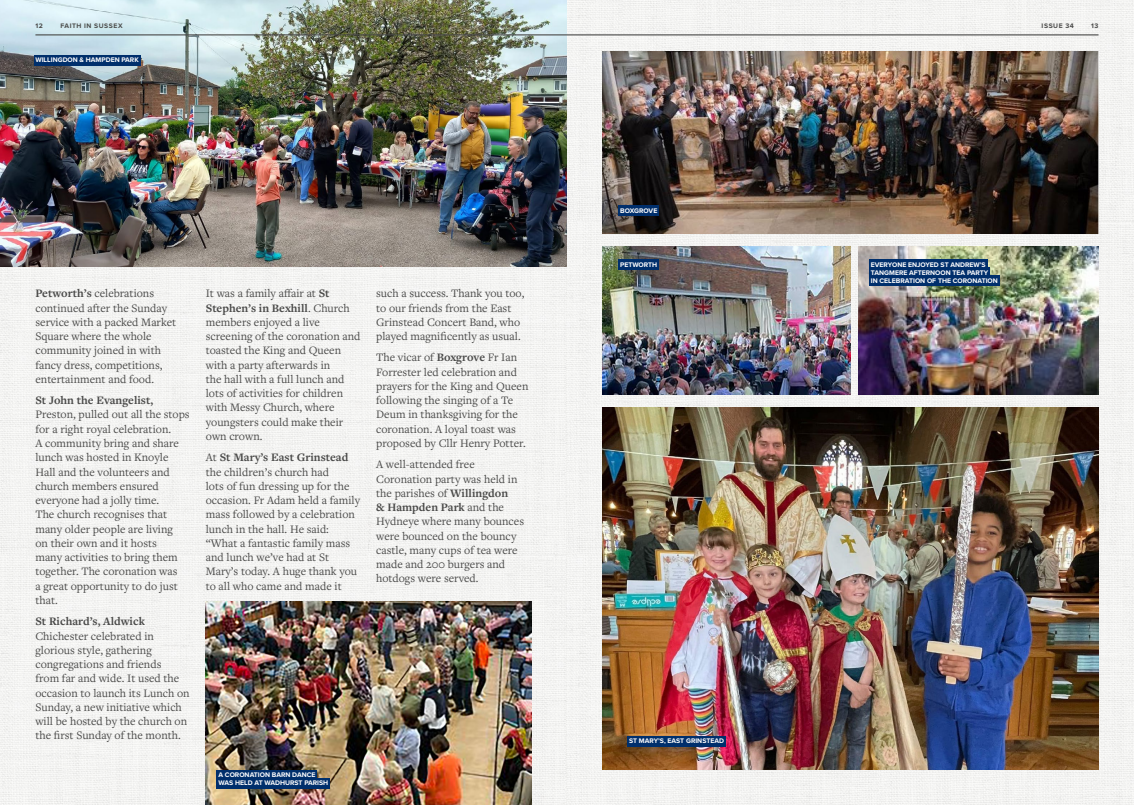
<style>
.page{position:relative;width:1134px;height:805px;background:#fff}
.page>*{position:absolute;margin:0;border:0;box-sizing:border-box;transform-origin:0 0}
.t1{font:11.88px/14.2px "Freight Text Pro";color:#4a4a49}
.t2{font:700 11.88px "Freight Text Pro";color:#4a4a49}
.t3{font:700 6.88px/7.9px "Proxima Nova";color:#fff}
.t4{font:700 6.75px "Proxima Nova";letter-spacing:.085em;color:#4a4a49}
.s1{font-weight:700}
</style>
<div class="page">
<div style="left:0;top:0;width:1134px;height:804px;background:#f3f3f2"></div>
<img style="left:0;top:0;width:567px;height:267px">
<img style="left:602px;top:246px;width:248px;height:148px">
<img style="left:602px;top:407px;width:496px;height:362px">
<div style="left:627px;top:735px;width:99px;height:11px;background:#002f6c"></div>
<div style="left:618px;top:259px;width:41px;height:11px;background:#002f6c"></div>
<img style="left:206px;top:601px;width:325px;height:203px">
<img style="left:859px;top:246px;width:239px;height:148px">
<img style="left:602px;top:51px;width:496px;height:182px">
<div style="left:217px;top:769px;width:100px;height:11px;background:#002f6c"></div>
<div style="left:217px;top:777px;width:113px;height:11px;background:#002f6c"></div>
<div style="left:869px;top:259px;width:118px;height:11px;background:#002f6c"></div>
<div style="left:869px;top:267px;width:121px;height:11px;background:#002f6c"></div>
<div style="left:869px;top:275px;width:131px;height:11px;background:#002f6c"></div>
<div style="left:618px;top:205px;width:41px;height:11px;background:#002f6c"></div>
<div style="left:34px;top:55px;width:106px;height:10px;background:#002f6c"></div>
<hr style="left:567px;top:34px;width:531px;height:1px;background:#4a4a49">
<hr style="left:35px;top:34px;width:532px;height:1px;background:#4a4a49">
<p class="t4" style="left:35px;top:21px;width:9px">12</p>
<p class="t4" style="left:60px;top:21px;width:64px">FAITH IN SUSSEX</p>
<p class="t4" style="left:1041px;top:21px;width:34px">ISSUE 34</p>
<p class="t4" style="left:1091px;top:21px;width:9px">13</p>
<p class="t3" style="left:35px;top:56px;width:105px">WILLINGDON &amp; HAMPDEN PARK</p>
<p class="t1" style="left:35px;top:286px;width:142px"><span class="s1">Petworth’s</span> celebrations continued after the Sunday service with a packed Market<br>Square where the whole community joined in with fancy dress, competitions, entertainment and food.</p>
<p class="t2" style="left:35px;top:392px;width:119px">St John the Evangelist,</p>
<p class="t1" style="left:35px;top:407px;width:156px">Preston, pulled out all the stops for a right royal celebration.<br>A community bring and share lunch was hosted in Knoyle<br>Hall and the volunteers and church members ensured everyone had a jolly time.<br>The church recognises that many older people are living<br>on their own and it hosts<br>many activities to bring them together. The coronation was<br>a great opportunity to do just that.</p>
<p class="t2" style="left:35px;top:613px;width:111px">St Richard’s, Aldwick</p>
<p class="t1" style="left:35px;top:628px;width:156px">Chichester celebrated in glorious style, gathering congregations and friends<br>from far and wide. It used the occasion to launch its Lunch on<br>Sunday, a new initiative which will be hosted by the church on the first Sunday of the month.</p>
<p class="t1" style="left:206px;top:286px;width:156px">It was a family affair at <span class="s1">St<br>Stephen’s in Bexhill</span>. Church members enjoyed a live screening of the coronation and toasted the King and Queen with a party afterwards in<br>the hall with a full lunch and lots of activities for children with Messy Church, where youngsters could make their own crown.</p>
<p class="t1" style="left:206px;top:450px;width:156px">At <span class="s1">St Mary’s East Grinstead </span>the children’s church had<br>lots of fun dressing up for the occasion. Fr Adam held a family mass followed by a celebration lunch in the hall. He said: “What a fantastic family mass and lunch we’ve had at St<br>Mary’s today. A huge thank you to all who came and made it</p>
<p class="t1" style="left:376px;top:286px;width:150px">such a success. Thank you too, to our friends from the East<br>Grinstead Concert Band, who played magnificently as usual.</p>
<p class="t1" style="left:376px;top:350px;width:154px">The vicar of <span class="s1">Boxgrove</span> Fr Ian<br>Forrester led celebration and prayers for the King and Queen following the singing of a Te<br>Deum in thanksgiving for the coronation. A loyal toast was proposed by Cllr Henry Potter.</p>
<p class="t1" style="left:376px;top:457px;width:149px">A well-attended free<br>Coronation party was held in the parishes of <span class="s1">Willingdon<br>&amp; Hampden Park</span> and the<br>Hydneye where many bounces were bounced on the bouncy castle, many cups of tea were made and 200 burgers and hotdogs were served.</p>
<p class="t3" style="left:219px;top:770px;width:111px">A CORONATION BARN DANCE<br>WAS HELD AT WADHURST PARISH</p>
<p class="t3" style="left:620px;top:206px;width:39px">BOXGROVE</p>
<p class="t3" style="left:620px;top:260px;width:39px">PETWORTH</p>
<p class="t3" style="left:629px;top:736px;width:97px">ST MARY’S, EAST GRINSTEAD</p>
<p class="t3" style="left:871px;top:260px;width:128px">EVERYONE ENJOYED ST ANDREW’S<br>TANGMERE AFTERNOON TEA PARTY<br>IN CELEBRATION OF THE CORONATION</p>
</div>
